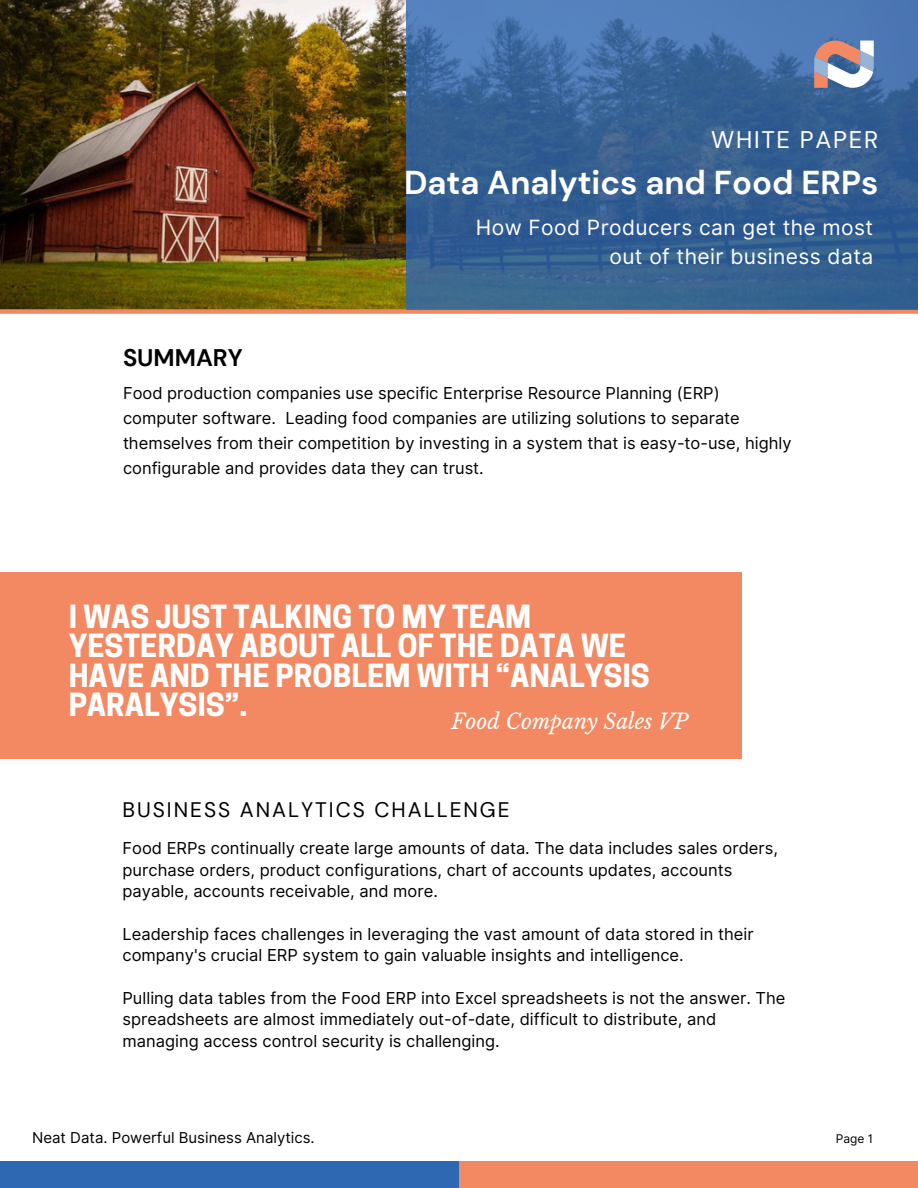
<style>
.page{position:relative;width:918px;height:1188px;background:#fff}
.page>*{position:absolute;margin:0;border:0;box-sizing:border-box;transform-origin:0 0}
.t1{font:700 33px "DM Sans";color:#fff}
.t2{font:700 30px/29.2px "Cooper Hewitt";color:#fff}
.t3{font:24px "DM Sans";letter-spacing:.07em;color:#fff}
.t4{font:700 24px "DM Sans";color:#000}
.t5{font:21px/29.2px "Inter";letter-spacing:.02em;color:#fff;text-align:right}
.t6{font:21px "DM Sans";letter-spacing:.095em;color:#000}
.t7{font:italic 21px "Libre Baskerville";color:#fff}
.t8{font:16.5px/21.3px "Inter";color:#000}
.t9{font:15px "Inter";color:#000}
.t10{font:12px "Inter";color:#000}
</style>
<div class="page">
<img style="left:0;top:0;width:406px;height:309px">
<div style="left:0;top:1161px;width:459px;height:27px;background:#2e67b2"></div>
<div style="left:459px;top:1161px;width:459px;height:27px;background:#f38962"></div>
<div style="left:0;top:309px;width:918px;height:5px;background:#f38962"></div>
<svg style="left:406px;top:0;width:512px;height:309px;background:#396598"></svg>
<svg style="left:814px;top:41px;width:60px;height:47px"></svg>
<div style="left:0;top:572px;width:741px;height:186px;background:#f38962"></div>
<p class="t3" style="left:711px;top:124px;width:169px">WHITE PAPER</p>
<p class="t1" style="left:404px;top:161px;width:476px">Data Analytics and Food ERPs</p>
<h1 class="t4" style="left:123px;top:342px;width:121px">SUMMARY</h1>
<p class="t5" style="left:476px;top:213px;width:399px">How Food Producers can get the most out of their business data</p>
<p class="t8" style="left:123px;top:381px;width:670px;line-height:24.8px">Food production companies use specific Enterprise Resource Planning (ERP) computer software. Leading food companies are utilizing solutions to separate themselves from their competition by investing in a system that is easy-to-use, highly</p>
<h4 class="t8" style="left:123px;top:457px;width:362px">configurable and provides data they can trust.</h4>
<p class="t2" style="left:69px;top:606px;width:583px">I WAS JUST TALKING TO MY TEAM<br>YESTERDAY ABOUT ALL OF THE DATA WE<br>HAVE AND THE PROBLEM WITH “ANALYSIS<br>PARALYSIS”.</p>
<h5 class="t7" style="left:452px;top:709px;width:238px">Food Company Sales VP</h5>
<h6 class="t6" style="left:123px;top:796px;width:389px">BUSINESS ANALYTICS CHALLENGE</h6>
<h6 class="t8" style="left:123px;top:838px;width:657px">Food ERPs continually create large amounts of data. The data includes sales orders, purchase orders, product configurations, chart of accounts updates, accounts payable, accounts receivable, and more.</h6>
<h2 class="t8" style="left:123px;top:923px;width:633px">Leadership faces challenges in leveraging the vast amount of data stored in their company's crucial ERP system to gain valuable insights and intelligence.</h2>
<h3 class="t8" style="left:123px;top:987px;width:665px">Pulling data tables from the Food ERP into Excel spreadsheets is not the answer. The spreadsheets are almost immediately out-of-date, difficult to distribute, and managing access control security is challenging.</h3>
<p class="t9" style="left:32px;top:1129px;width:284px">Neat Data. Powerful Business Analytics.</p>
<p class="t10" style="left:836px;top:1131px;width:39px">Page 1</p>
</div>
